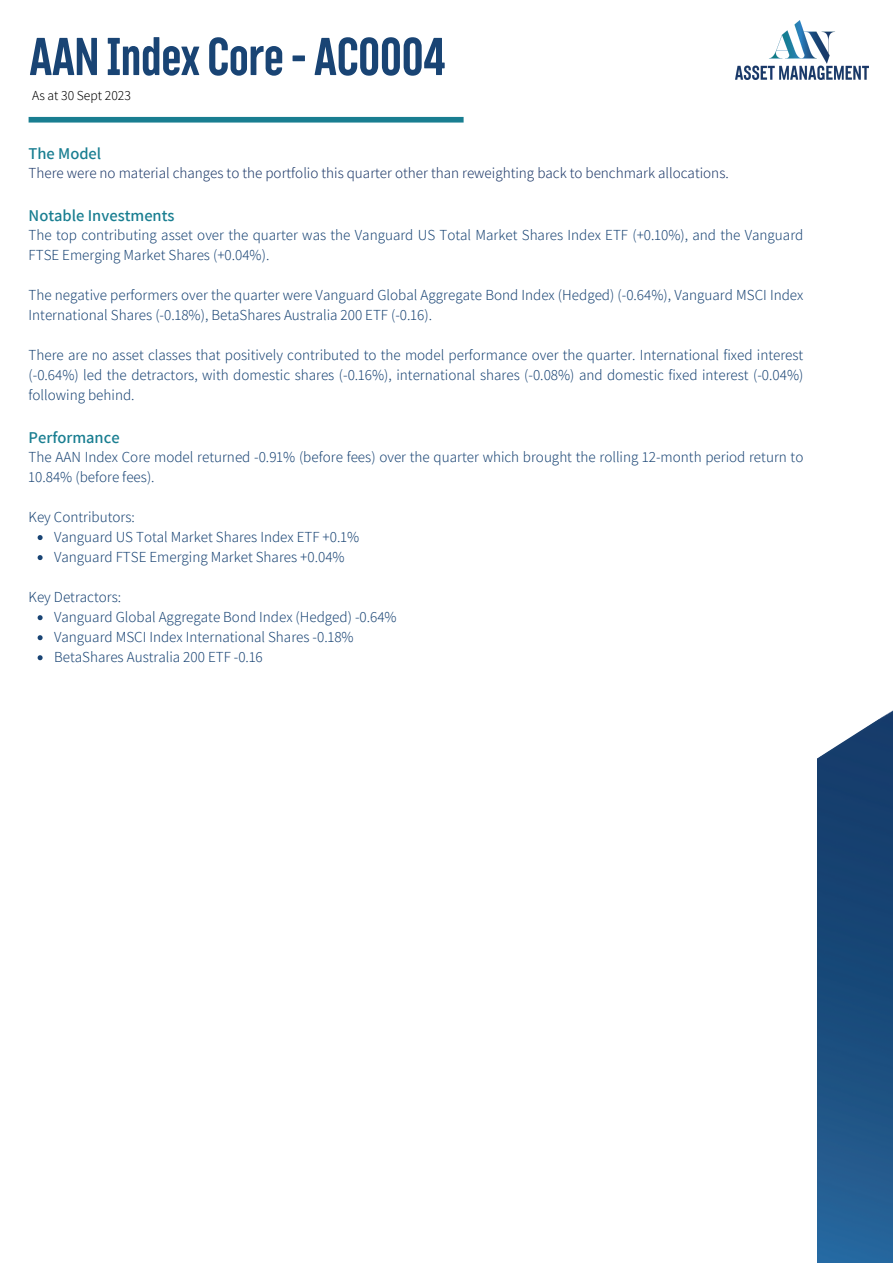
<style>
.page{position:relative;width:893px;height:1264px;background:#fff}
.page>*{position:absolute;margin:0;border:0;box-sizing:border-box;transform-origin:0 0}
.t1{font:700 57.3px "Interborough";letter-spacing:-.015em;color:#194474}
.t2{font:600 16.5px "Assistant";color:#197e91}
.t3{font:300 15px/20px "Assistant";color:#194474}
.t4{font:300 15px "Assistant";color:#1c3868}
.t5{font:300 13.5px "Assistant";color:#000}
</style>
<div class="page">
<img style="left:817px;top:711px;width:75px;height:551px">
<img style="left:735px;top:21px;width:133px;height:58px">
<div style="left:29px;top:117px;width:434px;height:5px;background:#197e91"></div>
<svg style="left:38px;top:535px;width:5px;height:5px"></svg>
<svg style="left:38px;top:555px;width:5px;height:5px"></svg>
<svg style="left:38px;top:615px;width:5px;height:5px"></svg>
<svg style="left:38px;top:635px;width:5px;height:5px"></svg>
<svg style="left:38px;top:655px;width:5px;height:5px"></svg>
<p class="t1" style="left:29px;top:33px;width:418px">AAN IndexCore- AC0004</p>
<p class="t5" style="left:32px;top:86px;width:100px">As at 30 Sept 2023</p>
<p class="t2" style="left:29px;top:142px;width:74px">The Model</p>
<p class="t4" style="left:29px;top:162px;width:701px">There were no material changes to the portfolio this quarter other than reweighting back to benchmark allocations.</p>
<p class="t2" style="left:29px;top:204px;width:147px">Notable Investments</p>
<p class="t3" style="left:29px;top:224px;width:776px">The top contributing asset over the quarter was the Vanguard US Total Market Shares Index ETF (+0.10%), and the Vanguard<br>FTSE Emerging Market Shares (+0.04%).</p>
<p class="t3" style="left:29px;top:284px;width:776px">The negative performers over the quarter were Vanguard Global Aggregate Bond Index (Hedged) (-0.64%), Vanguard MSCI Index<br>International Shares (-0.18%), BetaShares Australia 200 ETF (-0.16).</p>
<p class="t3" style="left:29px;top:344px;width:776px;text-align:justify">There are no asset classes that positively contributed to the model performance over the quarter. International fixed interest (-0.64%) led the detractors, with domestic shares (-0.16%), international shares (-0.08%) and domestic fixed interest (-0.04%) following behind.</p>
<p class="t2" style="left:29px;top:426px;width:93px">Performance</p>
<p class="t3" style="left:29px;top:446px;width:776px">The AAN Index Core model returned -0.91% (before fees) over the quarter which brought the rolling 12-month period return to<br>10.84% (before fees).</p>
<p class="t3" style="left:29px;top:506px;width:108px">Key Contributors:</p>
<p class="t3" style="left:54px;top:526px;width:306px">Vanguard US Total Market Shares Index ETF +0.1%</p>
<p class="t3" style="left:54px;top:546px;width:292px">Vanguard FTSE Emerging Market Shares +0.04%</p>
<p class="t3" style="left:29px;top:586px;width:94px">Key Detractors:</p>
<p class="t3" style="left:54px;top:606px;width:344px">Vanguard Global Aggregate Bond Index (Hedged) -0.64%</p>
<p class="t3" style="left:54px;top:626px;width:301px">Vanguard MSCI Index International Shares -0.18%</p>
<p class="t3" style="left:54px;top:646px;width:210px">BetaShares Australia 200 ETF -0.16</p>
</div>
